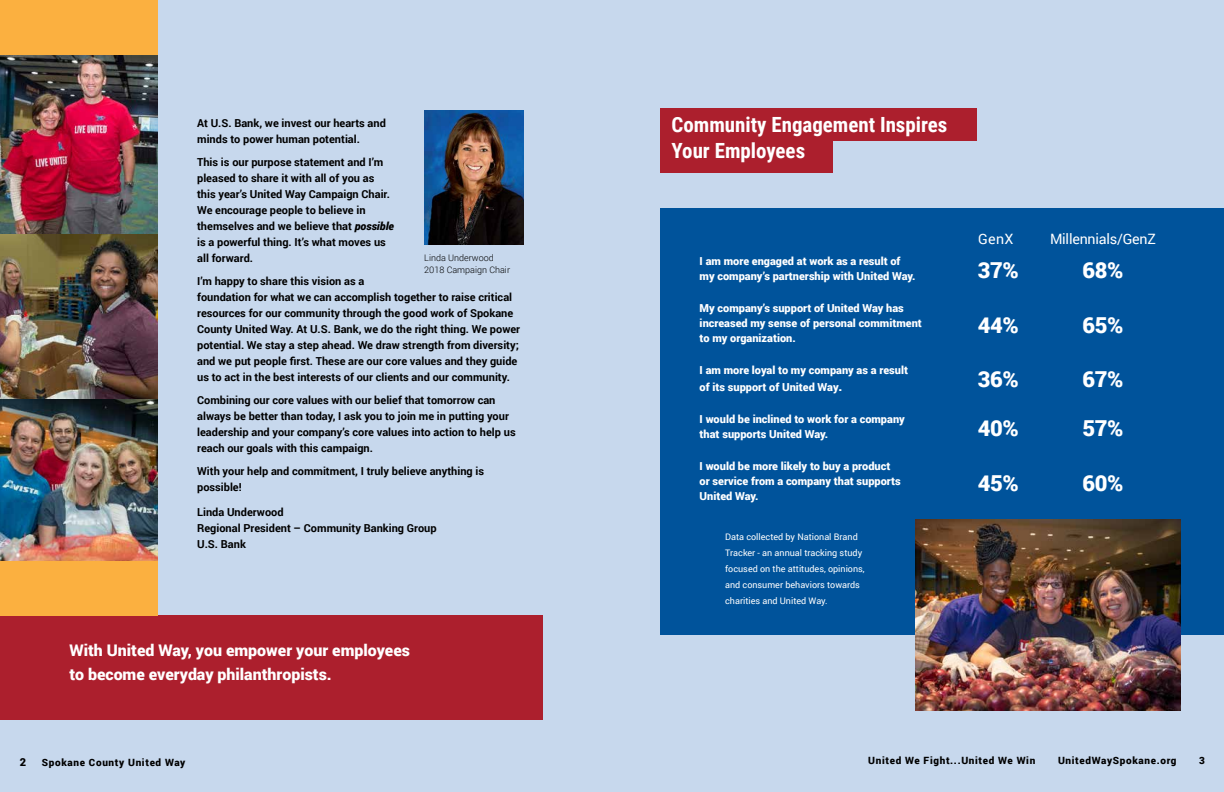
<style>
.page{position:relative;width:1224px;height:792px;background:#fff}
.page>*{position:absolute;margin:0;border:0;box-sizing:border-box;transform-origin:0 0}
.t1{font:900 22px "Roboto";letter-spacing:-.015em;color:#fff}
.t2{font:700 20.9px/26.2px "Roboto Condensed";color:#fff}
.t3{font:900 16px/24px "Roboto";color:#fff}
.t4{font:14.3px "Roboto";letter-spacing:-.015em;color:#fff}
.t5{font:700 11px/16px "Roboto";color:#000}
.t6{font:900 11px/15px "Roboto";color:#fff}
.t7{font:900 11px "Roboto";color:#000}
.t8{font:900 10px "Roboto";letter-spacing:.065em;color:#000}
.t9{font:9px/16px "Roboto";color:#fff}
.t10{font:300 9px/11.6px "Roboto";color:#000}
.s1{font-weight:900;font-style:italic}
.s2{font-size:13px}
</style>
<div class="page">
<div style="left:612px;top:0;width:612px;height:792px;background:#c7d8ed"></div>
<div style="left:0;top:0;width:613px;height:792px;background:#c7d8ed"></div>
<div style="left:0;top:0;width:158px;height:56px;background:#fbb040"></div>
<img style="left:424px;top:110px;width:99px;height:134px">
<div style="left:661px;top:208px;width:563px;height:427px;background:#00539b"></div>
<div style="left:0;top:616px;width:543px;height:104px;background:#ac1f2d"></div>
<div style="left:661px;top:108px;width:316px;height:33px;background:#ac1f2d"></div>
<div style="left:661px;top:139px;width:172px;height:34px;background:#ac1f2d"></div>
<img style="left:915px;top:520px;width:265px;height:191px">
<img style="left:0;top:55px;width:158px;height:506px">
<div style="left:0;top:561px;width:158px;height:55px;background:#fbb040"></div>
<p class="t5" style="left:197px;top:115px;width:190px">At U.S. Bank, we invest our hearts and minds to power human potential.</p>
<p class="t5" style="left:197px;top:154px;width:198px">This is our purpose statement and I’m pleased to share it with all of you as this year’s United Way Campaign Chair.<br>We encourage people to believe in themselves and we believe that <span class="s1">possible </span>is a powerful thing. It’s what moves us all forward.</p>
<p class="t5" style="left:197px;top:273px;width:325px">I’m happy to share this vision as a<br>foundation for what we can accomplish together to raise critical resources for our community through the good work of Spokane County United Way. At U.S. Bank, we do the right thing. We power potential. We stay a step ahead. We draw strength from diversity; and we put people first. These are our core values and they guide us to act in the best interests of our clients and our community.</p>
<p class="t5" style="left:197px;top:392px;width:320px">Combining our core values with our belief that tomorrow can always be better than today, I ask you to join me in putting your leadership and your company’s core values into action to help us reach our goals with this campaign.</p>
<p class="t5" style="left:197px;top:463px;width:289px">With your help and commitment, I truly believe anything is possible!</p>
<p class="t5" style="left:197px;top:504px;width:241px">Linda Underwood<br>Regional President – Community Banking Group<br>U.S. Bank</p>
<p class="t10" style="left:424px;top:252px;width:87px">Linda Underwood<br>2018 Campaign Chair</p>
<h3 class="t3" style="left:70px;top:638px;width:342px">With United Way, you empower your employees to become everyday philanthropists.</h3>
<h2 class="t2" style="left:672px;top:111px;width:277px">Community Engagement Inspires<br>Your Employees</h2>
<p class="t6" style="left:700px;top:253px;width:217px">I am more engaged at work as a result of my company’s partnership with United Way.</p>
<p class="t6" style="left:700px;top:300px;width:224px">My company’s support of United Way has increased my sense of personal commitment to my organization.</p>
<p class="t6" style="left:700px;top:361px;width:210px;line-height:17px">I am more loyal to my company as a result of its support of United Way<span class="s2">.</span></p>
<p class="t6" style="left:700px;top:411px;width:207px">I would be inclined to work for a company that supports United Way.</p>
<p class="t6" style="left:700px;top:458px;width:203px">I would be more likely to buy a product or service from a company that supports<br>United Way.</p>
<p class="t9" style="left:725px;top:528px;width:141px">Data collected by National Brand<br>Tracker - an annual tracking study focused on the attitudes, opinions, and consumer behaviors towards charities and United Way.</p>
<h3 class="t4" style="left:978px;top:229px;width:37px">GenX</h3>
<h1 class="t1" style="left:978px;top:255px;width:43px">37%</h1>
<h1 class="t1" style="left:978px;top:310px;width:43px">44%</h1>
<h1 class="t1" style="left:978px;top:364px;width:43px">36%</h1>
<h1 class="t1" style="left:978px;top:413px;width:43px">40%</h1>
<h1 class="t1" style="left:978px;top:468px;width:43px">45%</h1>
<h3 class="t4" style="left:1050px;top:229px;width:107px">Millennials/GenZ</h3>
<h1 class="t1" style="left:1082px;top:255px;width:43px">68%</h1>
<h1 class="t1" style="left:1082px;top:310px;width:43px">65%</h1>
<h1 class="t1" style="left:1082px;top:364px;width:43px">67%</h1>
<h1 class="t1" style="left:1082px;top:413px;width:43px">57%</h1>
<h1 class="t1" style="left:1082px;top:468px;width:43px">60%</h1>
<p class="t7" style="left:20px;top:754px;width:8px">2</p>
<p class="t8" style="left:42px;top:755px;width:145px">Spokane County United Way</p>
<p class="t8" style="left:868px;top:754px;width:169px">United We Fight...United We Win</p>
<p class="t8" style="left:1058px;top:754px;width:120px">UnitedWaySpokane.org</p>
<p class="t8" style="left:1199px;top:754px;width:7px">3</p>
</div>
